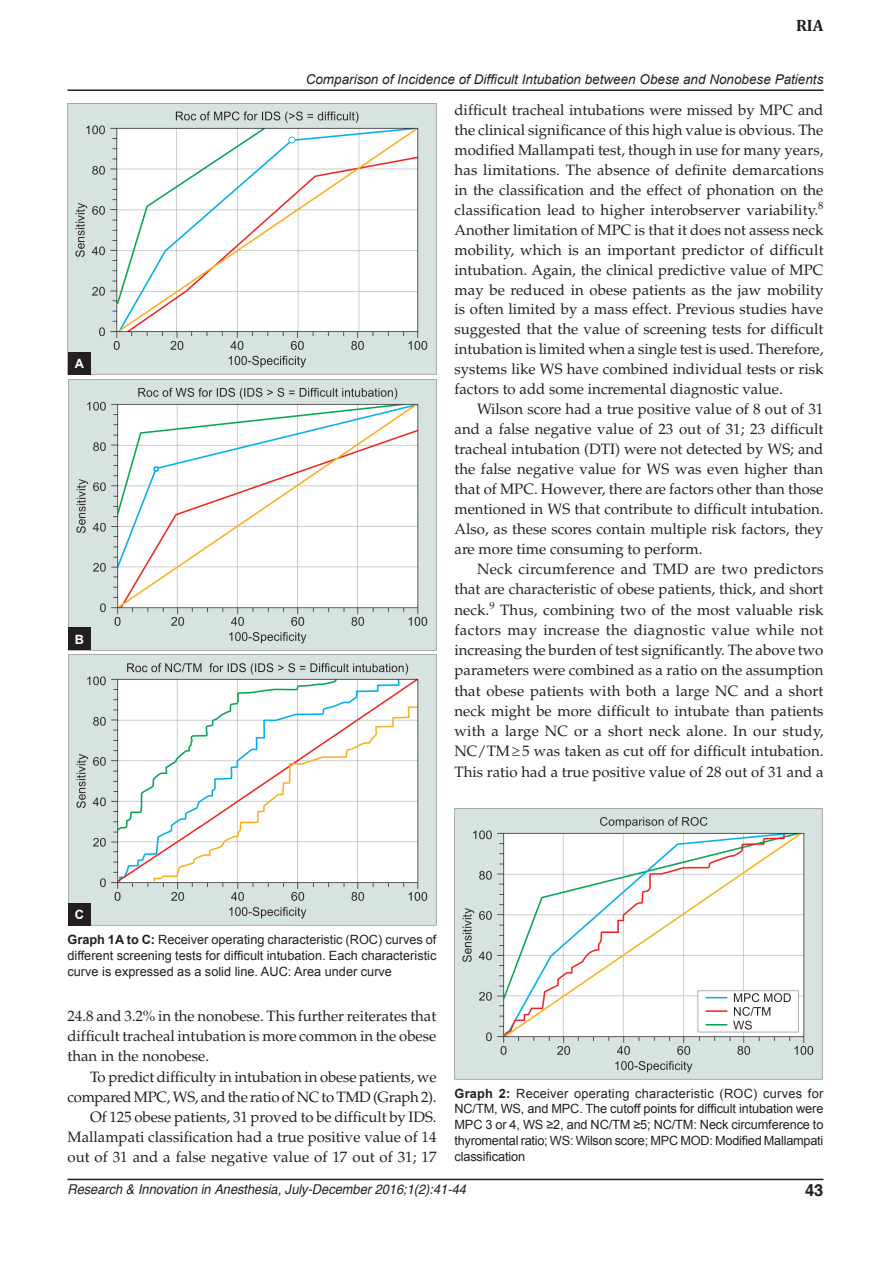
<style>
.page{position:relative;width:891px;height:1269px;background:#fff}
.page>*{position:absolute;margin:0;border:0;box-sizing:border-box;transform-origin:0 0}
.t1{font:700 16.5px "Cambria";color:#231f20}
.t2{font:700 16.5px "Helvetica";color:#231f20}
.t3{font:15px/20px "Palatino";color:#231f20;text-align:justify}
.t4{font:italic 13.5px "Arial";color:#231f20}
.t5{font:italic 13.5px "Helvetica";color:#231f20;scale:.95 1}
.t6{font:12.75px/15.8px "Arial";letter-spacing:-.005em;color:#231f20;text-align:justify}
.t7{font:700 12.75px "Arial";color:#fff}
.s1{font-weight:700}
</style>
<div class="page">
<hr style="left:68px;top:89px;width:756px;height:2px;background:#231f20">
<hr style="left:68px;top:1179px;width:756px;height:1px;background:#231f20">
<img style="left:68px;top:104px;width:368px;height:271px">
<div style="left:68px;top:352px;width:22px;height:23px;background:#231f20"></div>
<img style="left:68px;top:655px;width:368px;height:271px">
<div style="left:68px;top:903px;width:23px;height:23px;background:#231f20"></div>
<img style="left:68px;top:379px;width:368px;height:271px">
<div style="left:68px;top:628px;width:23px;height:22px;background:#231f20"></div>
<img style="left:454px;top:808px;width:369px;height:271px">
<p class="t1" style="left:796px;top:16px;width:29px">RIA</p>
<p class="t7" style="left:75px;top:355px;width:11px">A</p>
<p class="t7" style="left:75px;top:631px;width:11px">B</p>
<p class="t7" style="left:75px;top:906px;width:11px">C</p>
<p class="t4" style="left:306px;top:70px;width:519px">Comparison of Incidence of Difficult Intubation between Obese and Nonobese Patients</p>
<p class="t3" style="left:454px;top:100px;width:371px">difficult tracheal intubations were missed by MPC and the clinical significance of this high value is obvious. The modified Mallampati test, though in use for many years, has limitations. The absence of definite demarcations in the classification and the effect of phonation on the classification lead to higher interobserver variability.<sup>8<br></sup>Another limitation of MPC is that it does not assess neck mobility, which is an important predictor of difficult intubation. Again, the clinical predictive value of MPC may be reduced in obese patients as the jaw mobility is often limited by a mass effect. Previous studies have suggested that the value of screening tests for difficult intubation is limited when a single test is used. Therefore, systems like WS have combined individual tests or risk factors to add some incremental diagnostic value.</p>
<p class="t3" style="left:454px;top:399px;width:371px;text-indent:22px">Wilson score had a true positive value of 8 out of 31 and a false negative value of 23 out of 31; 23 difficult tracheal intubation (DTI) were not detected by WS; and the false negative value for WS was even higher than that of MPC. However, there are factors other than those mentioned in WS that contribute to difficult intubation.<br>Also, as these scores contain multiple risk factors, they are more time consuming to perform.</p>
<p class="t3" style="left:454px;top:559px;width:371px;text-indent:23px">Neck circumference and TMD are two predictors that are characteristic of obese patients, thick, and short neck.<sup>9</sup> Thus, combining two of the most valuable risk factors may increase the diagnostic value while not increasing the burden of test significantly. The above two parameters were combined as a ratio on the assumption that obese patients with both a large NC and a short neck might be more difficult to intubate than patients with a large NC or a short neck alone. In our study, NC/TM≥5 was taken as cut off for difficult intubation.<br>This ratio had a true positive value of 28 out of 31 and a</p>
<p class="t6" style="left:68px;top:932px;width:370px"><span class="s1">Graph 1A to C:</span> Receiver operating characteristic (ROC) curves of different screening tests for difficult intubation. Each characteristic curve is expressed as a solid line. AUC: Area under curve</p>
<p class="t3" style="left:68px;top:1006px;width:370px">24.8 and 3.2% in the nonobese. This further reiterates that difficult tracheal intubation is more common in the obese than in the nonobese.</p>
<p class="t3" style="left:68px;top:1067px;width:371px;text-align:right">To predict difficulty in intubation in obese patients, we compared MPC, WS, and the ratio of NC to TMD (Graph 2).<br>Of 125 obese patients, 31 proved to be difficult by IDS.<br>Mallampati classification had a true positive value of 14 out of 31 and a false negative value of 17 out of 31; 17</p>
<p class="t6" style="left:454px;top:1085px;width:370px"><span class="s1">Graph 2:</span> Receiver operating characteristic (ROC) curves for NC/TM, WS, and MPC. The cutoff points for difficult intubation were MPC 3 or 4, WS ≥2, and NC/TM ≥5; NC/TM: Neck circumference to thyromental ratio; WS: Wilson score; MPC MOD: Modified Mallampati classification</p>
<p class="t5" style="left:68px;top:1181px;width:421px">Research &amp; Innovation in Anesthesia, July-December 2016;1(2):41-44</p>
<p class="t2" style="left:805px;top:1180px;width:20px">43</p>
</div>
